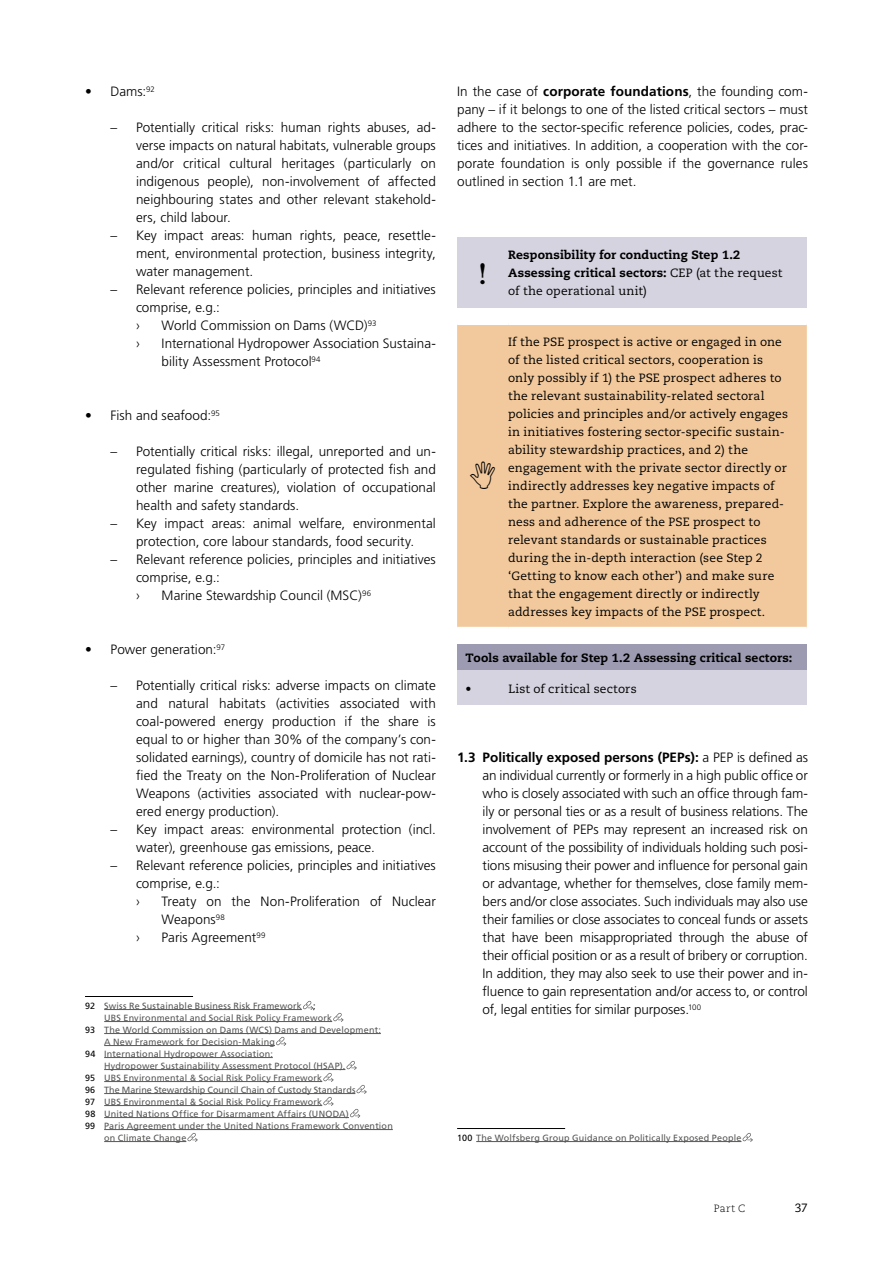
<style>
.page{position:relative;width:893px;height:1263px;background:#fff}
.page>*{position:absolute;margin:0;border:0;box-sizing:border-box;transform-origin:0 0}
.t1{font:30px "Farnham Text Regular LF";color:#000}
.t2{font:300 13.5px/18px "Frutiger LT Pro";color:#000;text-align:justify}
.t3{font:12px/18px "Caecilia LT Pro 55 Roman";letter-spacing:.015em;color:#000}
.t4{font:800 12px/18px "Caecilia LT Pro 85";letter-spacing:.01em;color:#000}
.t5{font:300 10.5px "Caecilia LT Pro 45";color:#000}
.t6{font:9px "Frutiger LT Pro";letter-spacing:.02em;color:#565655}
.t7{font:9px "Frutiger LT Pro";color:#565655}
.t8{font:9px "Frutiger LT Pro";color:#000}
.s1{color:#000}
.s2{font-weight:700}
.s3{font-family:"Caecilia LT Pro 55 Roman";font-weight:400}
</style>
<div class="page">
<hr style="left:85px;top:996px;width:108px;height:1px;background:#000">
<hr style="left:104px;top:1009px;width:198px;height:1px;background:#565655">
<hr style="left:104px;top:1021px;width:228px;height:1px;background:#565655">
<svg style="left:303px;top:1001px;width:10px;height:9px"></svg>
<svg style="left:333px;top:1013px;width:11px;height:9px"></svg>
<hr style="left:104px;top:1033px;width:277px;height:1px;background:#565655">
<hr style="left:104px;top:1045px;width:171px;height:1px;background:#565655">
<svg style="left:276px;top:1037px;width:10px;height:9px"></svg>
<hr style="left:104px;top:1057px;width:169px;height:1px;background:#565655">
<hr style="left:104px;top:1069px;width:241px;height:1px;background:#565655">
<svg style="left:347px;top:1061px;width:10px;height:9px"></svg>
<hr style="left:104px;top:1081px;width:218px;height:1px;background:#565655">
<svg style="left:323px;top:1073px;width:11px;height:9px"></svg>
<hr style="left:104px;top:1093px;width:251px;height:1px;background:#565655">
<svg style="left:356px;top:1085px;width:11px;height:9px"></svg>
<hr style="left:104px;top:1105px;width:218px;height:1px;background:#565655">
<svg style="left:323px;top:1097px;width:11px;height:9px"></svg>
<hr style="left:104px;top:1117px;width:245px;height:1px;background:#565655">
<svg style="left:350px;top:1109px;width:10px;height:9px"></svg>
<hr style="left:104px;top:1129px;width:289px;height:1px;background:#565655">
<hr style="left:104px;top:1141px;width:82px;height:1px;background:#565655">
<svg style="left:187px;top:1133px;width:11px;height:9px"></svg>
<div style="left:457px;top:237px;width:51px;height:70px;background:#d4d3df"></div>
<div style="left:508px;top:237px;width:299px;height:70px;background:#d4d3df"></div>
<div style="left:457px;top:325px;width:350px;height:302px;background:#f2c99d"></div>
<div style="left:457px;top:644px;width:350px;height:26px;background:#9c9bb2"></div>
<div style="left:457px;top:670px;width:350px;height:35px;background:#d4d3df"></div>
<hr style="left:457px;top:1128px;width:108px;height:1px;background:#000">
<hr style="left:476px;top:1141px;width:265px;height:1px;background:#565655">
<svg style="left:743px;top:1133px;width:10px;height:9px"></svg>
<svg style="left:470px;top:462px;width:25px;height:28px"></svg>
<p class="t2" style="left:85px;top:83px;width:71px">• Dams:<sup>92</sup></p>
<p class="t2" style="left:136px;top:119px;width:301px;text-indent:-26px">– Potentially critical risks: human rights abuses, ad&shy;verse impacts on natural habitats, vulnerable groups and/or critical cultural heritages (particularly on indigenous people), non-involvement of affected neighbouring states and other relevant stakehold&shy;ers, child labour.</p>
<p class="t2" style="left:136px;top:227px;width:301px;text-indent:-26px">– Key impact areas: human rights, peace, resettle&shy;ment, environmental protection, business integrity, water management.</p>
<p class="t2" style="left:136px;top:281px;width:301px;text-align:left;text-indent:-26px">– Relevant reference policies, principles and initiatives comprise, e.g.:<br>›</p>
<p class="t2" style="left:162px;top:317px;width:216px">World Commission on Dams (WCD)<sup>93</sup></p>
<p class="t2" style="left:136px;top:335px;width:5px">›</p>
<p class="t2" style="left:162px;top:335px;width:276px">International Hydropower Association Sustaina&shy;bility Assessment Protocol<sup>94</sup></p>
<p class="t2" style="left:85px;top:407px;width:136px">• Fish and seafood:<sup>95</sup></p>
<p class="t2" style="left:136px;top:443px;width:301px;text-indent:-26px">– Potentially critical risks: illegal, unreported and un&shy;regulated fishing (particularly of protected fish and other marine creatures), violation of occupational health and safety standards.</p>
<p class="t2" style="left:111px;top:515px;width:327px;text-align:center">– Key impact areas: animal welfare, environmental protection, core labour standards, food security.</p>
<p class="t2" style="left:136px;top:551px;width:301px;text-align:left;text-indent:-26px">– Relevant reference policies, principles and initiatives comprise, e.g.:<br>›</p>
<p class="t2" style="left:162px;top:587px;width:211px">Marine Stewardship Council (MSC)<sup>96</sup></p>
<p class="t2" style="left:85px;top:641px;width:142px">• Power generation:<sup>97</sup></p>
<p class="t2" style="left:136px;top:677px;width:301px;text-indent:-26px">– Potentially critical risks: adverse impacts on climate and natural habitats (activities associated with coal-powered energy production if the share is equal to or higher than 30% of the company’s con&shy;solidated earnings), country of domicile has not rati&shy;fied the Treaty on the Non-Proliferation of Nuclear Weapons (activities associated with nuclear-pow&shy;ered energy production).</p>
<p class="t2" style="left:136px;top:821px;width:301px;text-indent:-26px">– Key impact areas: environmental protection (incl. water), greenhouse gas emissions, peace.</p>
<p class="t2" style="left:136px;top:857px;width:301px;text-align:left;text-indent:-26px">– Relevant reference policies, principles and initiatives comprise, e.g.:<br>›</p>
<p class="t2" style="left:162px;top:893px;width:276px">Treaty on the Non-Proliferation of Nuclear<br>Weapons<sup>98</sup></p>
<p class="t2" style="left:136px;top:929px;width:5px">›</p>
<p class="t2" style="left:162px;top:929px;width:105px">Paris Agreement<sup>99</sup></p>
<p class="t6" style="left:85px;top:1000px;width:218px"><span class="s1">92</span> Swiss Re Sustainable Business Risk Framework</p>
<p class="t8" style="left:313px;top:1000px;width:4px">;</p>
<p class="t6" style="left:104px;top:1012px;width:229px">UBS Environmental and Social Risk Policy Framework</p>
<p class="t6" style="left:85px;top:1024px;width:297px"><span class="s1">93</span> The World Commission on Dams (WCS) Dams and Development:</p>
<p class="t6" style="left:104px;top:1036px;width:172px">A New Framework for Decision-Making</p>
<p class="t6" style="left:85px;top:1048px;width:189px"><span class="s1">94</span> International Hydropower Association:</p>
<p class="t6" style="left:104px;top:1060px;width:243px">Hydropower Sustainability Assessment Protocol (HSAP).</p>
<p class="t6" style="left:85px;top:1072px;width:239px"><span class="s1">95</span> UBS Environmental &amp; Social Risk Policy Framework</p>
<p class="t7" style="left:85px;top:1084px;width:272px"><span class="s1">96</span> The Marine Stewardship Council Chain of Custody Standards</p>
<p class="t6" style="left:85px;top:1096px;width:239px"><span class="s1">97</span> UBS Environmental &amp; Social Risk Policy Framework</p>
<p class="t6" style="left:85px;top:1108px;width:265px"><span class="s1">98</span> United Nations Office for Disarmament Affairs (UNODA)</p>
<p class="t6" style="left:85px;top:1120px;width:309px"><span class="s1">99</span> Paris Agreement under the United Nations Framework Convention</p>
<p class="t6" style="left:104px;top:1132px;width:84px">on Climate Change</p>
<p class="t2" style="left:457px;top:83px;width:352px">In the case of <span class="s2">corporate foundations</span>, the founding com&shy;pany – if it belongs to one of the listed critical sectors – must adhere to the sector-specific reference policies, codes, prac&shy;tices and initiatives. In addition, a cooperation with the cor&shy;porate foundation is only possible if the governance rules outlined in section 1.1 are met.</p>
<p class="t4" style="left:508px;top:245px;width:276px">Responsibility for conducting Step 1.2<br>Assessing critical sectors: <span class="s3">CEP (at the request</span></p>
<p class="t3" style="left:508px;top:281px;width:140px">of the operational unit)</p>
<p class="t3" style="left:508px;top:332px;width:281px">If the PSE prospect is active or engaged in one of the listed critical sectors, cooperation is only possibly if 1) the PSE prospect adheres to the relevant sustainability-related sectoral policies and principles and/or actively engages in initiatives fostering sector-specific sustain&shy;ability stewardship practices, and 2) the engagement with the private sector directly or indirectly addresses key negative impacts of the partner. Explore the awareness, prepared&shy;ness and adherence of the PSE prospect to relevant standards or sustainable practices during the in-depth interaction (see Step 2 ‘Getting to know each other’) and make sure that the engagement directly or indirectly addresses key impacts of the PSE prospect.</p>
<p class="t4" style="left:466px;top:648px;width:328px">Tools available for Step 1.2 Assessing critical sectors:</p>
<p class="t3" style="left:466px;top:679px;width:7px">•</p>
<p class="t3" style="left:508px;top:679px;width:130px">List of critical sectors</p>
<h1 class="t1" style="left:478px;top:255px;width:10px">!</h1>
<p class="t2" style="left:483px;top:749px;width:327px;text-indent:-26px"><span class="s2">1.3 Politically exposed persons (PEPs):</span> a PEP is defined as an individual currently or formerly in a high public office or who is closely associated with such an office through fam&shy;ily or personal ties or as a result of business relations. The involvement of PEPs may represent an increased risk on account of the possibility of individuals holding such posi&shy;tions misusing their power and influence for personal gain or advantage, whether for themselves, close family mem&shy;bers and/or close associates. Such individuals may also use their families or close associates to conceal funds or assets that have been misappropriated through the abuse of their official position or as a result of bribery or corruption.<br>In addition, they may also seek to use their power and in&shy;fluence to gain representation and/or access to, or control of, legal entities for similar purposes.<sup>100</sup></p>
<p class="t6" style="left:457px;top:1132px;width:286px"><span class="s1">100</span> The Wolfsberg Group Guidance on Politically Exposed People</p>
<p class="t5" style="left:714px;top:1202px;width:33px">Part C</p>
<p class="t3" style="left:795px;top:1199px;width:15px">37</p>
</div>
